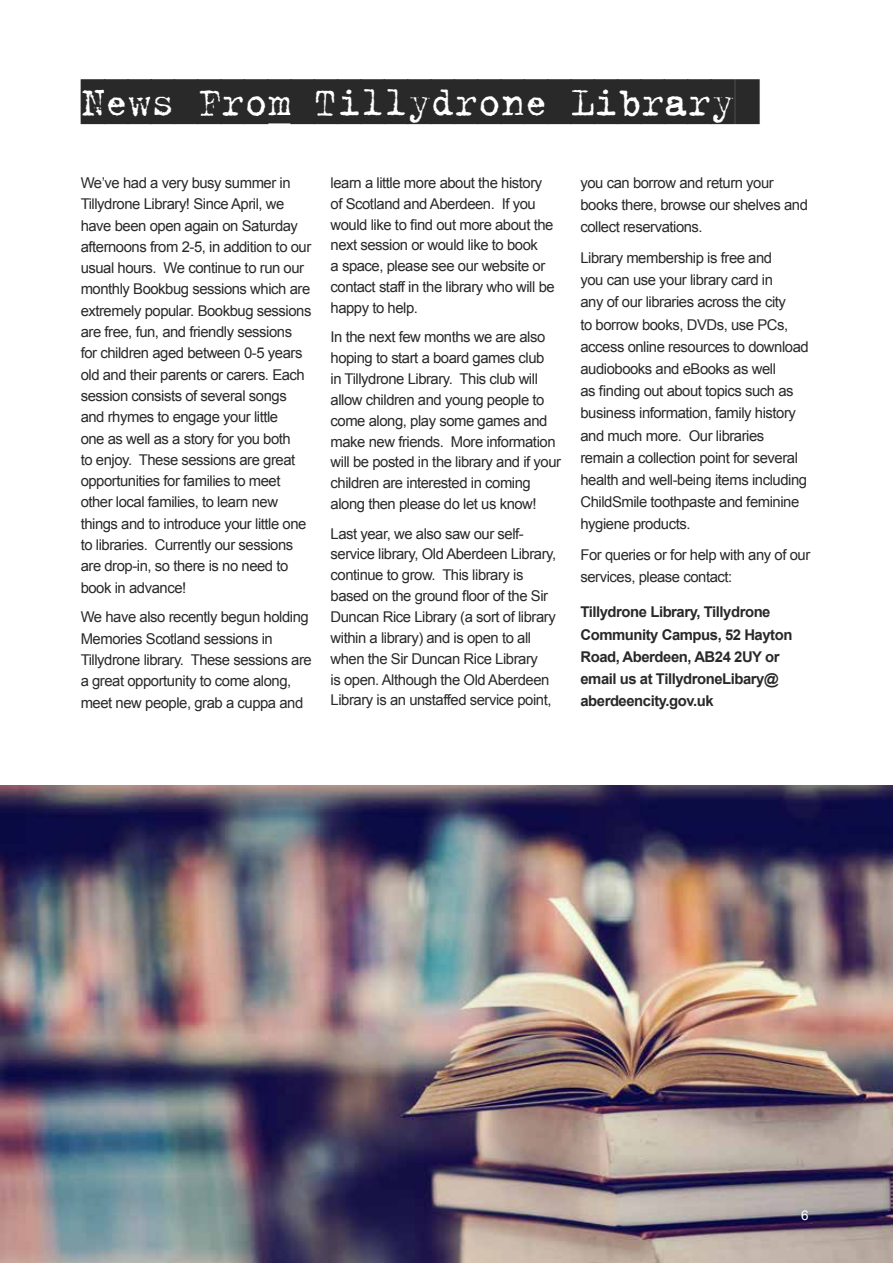
<style>
.page{position:relative;width:893px;height:1263px;background:#fff}
.page>*{position:absolute;margin:0;border:0;box-sizing:border-box;transform-origin:0 0}
.t1{font:44.85px "Trixie Cyr G Cameo";letter-spacing:-.03em;color:#292929}
.t2{font:14.85px/21.3px "Arial";letter-spacing:-.03em;color:#292929}
.t3{font:700 14.85px/22.2px "Arial";letter-spacing:-.03em;color:#292929}
.t4{font:13.5px "Arial";color:#fff}
</style>
<div class="page">
<svg style="left:0;top:793px;width:1px;height:78px"></svg>
<svg style="left:0;top:1118px;width:1px;height:145px"></svg>
<img style="left:1px;top:785px;width:892px;height:478px">
<h1 class="t1" style="left:81px;top:70px;width:656px">NEWS FROM TILLYDRONE LIBRARY</h1>
<p class="t2" style="left:81px;top:172px;width:232px">We’ve had a very busy summer in Tillydrone Library! Since April, we have been open again on Saturday afternoons from 2-5, in addition to our usual hours. We continue to run our monthly Bookbug sessions which are extremely popular. Bookbug sessions are free, fun, and friendly sessions for children aged between 0-5 years old and their parents or carers. Each session consists of several songs and rhymes to engage your little<br>one as well as a story for you both<br>to enjoy. These sessions are great opportunities for families to meet other local families, to learn new things and to introduce your little one to libraries. Currently our sessions are drop-in, so there is no need to book in advance!</p>
<p class="t2" style="left:81px;top:607px;width:233px">We have also recently begun holding Memories Scotland sessions in Tillydrone library. These sessions are a great opportunity to come along, meet new people, grab a cuppa and</p>
<p class="t2" style="left:331px;top:172px;width:226px;line-height:20.9px">learn a little more about the history of Scotland and Aberdeen. If you would like to find out more about the next session or would like to book<br>a space, please see our website or contact staff in the library who will be happy to help.</p>
<p class="t2" style="left:331px;top:327px;width:232px;line-height:20.9px">In the next few months we are also hoping to start a board games club<br>in Tillydrone Library. This club will allow children and young people to come along, play some games and make new friends. More information will be posted in the library and if your children are interested in coming along then please do let us know!</p>
<p class="t2" style="left:331px;top:523px;width:227px;line-height:20.9px">Last year, we also saw our self&shy;service library, Old Aberdeen Library, continue to grow. This library is based on the ground floor of the Sir Duncan Rice Library (a sort of library within a library) and is open to all when the Sir Duncan Rice Library<br>is open. Although the Old Aberdeen Library is an unstaffed service point,</p>
<p class="t2" style="left:580px;top:172px;width:229px;line-height:22.2px">you can borrow and return your books there, browse our shelves and collect reservations.</p>
<p class="t2" style="left:580px;top:247px;width:230px;line-height:22.2px">Library membership is free and<br>you can use your library card in<br>any of our libraries across the city<br>to borrow books, DVDs, use PCs, access online resources to download audiobooks and eBooks as well<br>as finding out about topics such as business information, family history and much more. Our libraries remain a collection point for several health and well-being items including<br>ChildSmile toothpaste and feminine hygiene products.</p>
<p class="t2" style="left:580px;top:544px;width:231px;line-height:22.2px">For queries or for help with any of our services, please contact:</p>
<p class="t3" style="left:580px;top:601px;width:214px">Tillydrone Library, Tillydrone<br>Community Campus, 52 Hayton<br>Road, Aberdeen, AB24 2UY or email us at TillydroneLibary@ aberdeencity.gov.uk</p>
<p class="t4" style="left:801px;top:1206px;width:9px">6</p>
</div>
